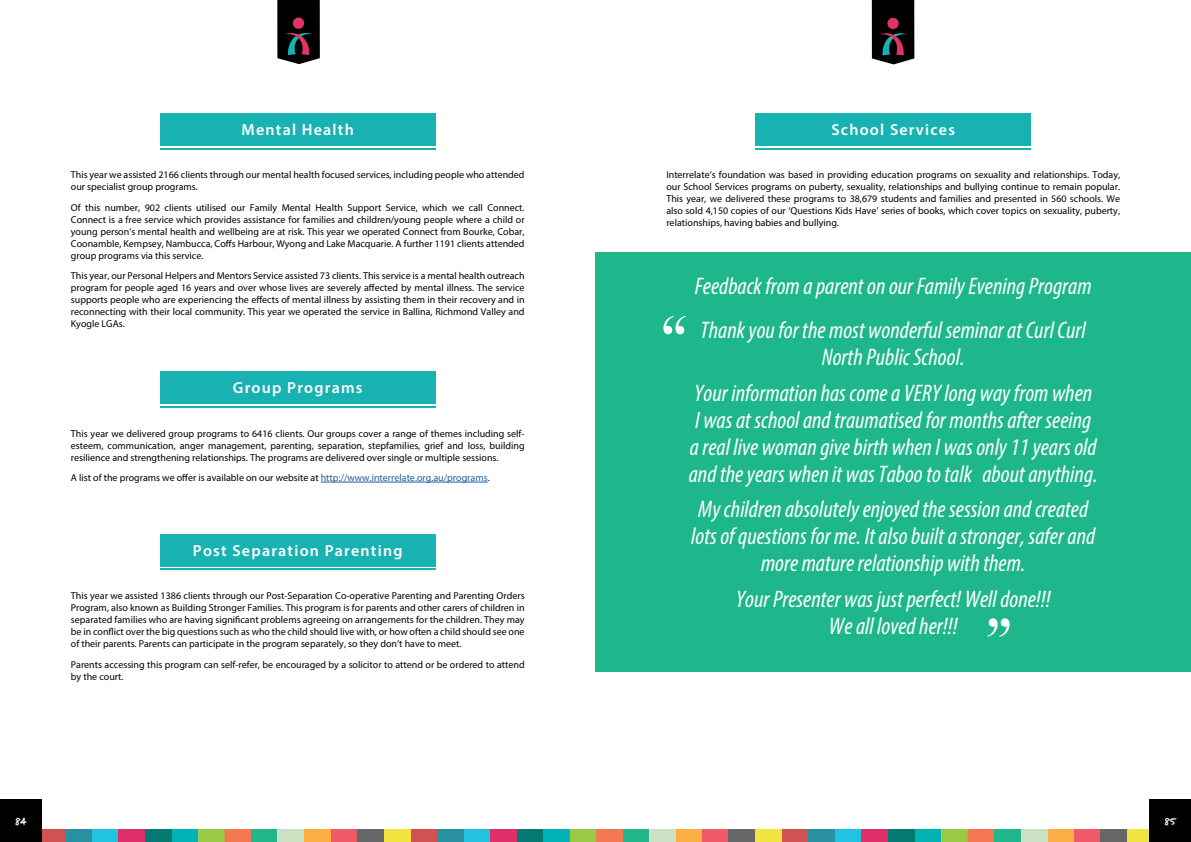
<style>
.page{position:relative;width:1191px;height:842px;background:#fff}
.page>*{position:absolute;margin:0;border:0;box-sizing:border-box;transform-origin:0 0}
.t1{font:72px "Bask Old Face";color:#fff}
.t2{font:italic condensed 24px/27px "Myriad Pro";color:#fff;text-align:center}
.t3{font:600 16px "Myriad Pro";letter-spacing:.075em;color:#fff}
.t4{font:700 12px "Felt Tip Roman";color:#fff}
.t5{font:10px/12px "Myriad Pro";color:#000;text-align:justify}
.s1{color:#215e9e}
</style>
<div class="page">
<div style="left:304px;top:829px;width:27px;height:13px;background:#fbae43"></div>
<div style="left:543px;top:829px;width:27px;height:13px;background:#00b2b3"></div>
<div style="left:331px;top:829px;width:26px;height:13px;background:#f05a68"></div>
<div style="left:570px;top:829px;width:26px;height:13px;background:#99ca43"></div>
<div style="left:251px;top:829px;width:27px;height:13px;background:#22b78b"></div>
<div style="left:517px;top:829px;width:26px;height:13px;background:#047971"></div>
<div style="left:463px;top:829px;width:27px;height:13px;background:#22c2e2"></div>
<div style="left:225px;top:829px;width:26px;height:13px;background:#f37851"></div>
<div style="left:410px;top:829px;width:27px;height:13px;background:#d05253"></div>
<div style="left:357px;top:829px;width:27px;height:13px;background:#666867"></div>
<div style="left:384px;top:829px;width:26px;height:13px;background:#f3e541"></div>
<div style="left:437px;top:829px;width:26px;height:13px;background:#2890a1"></div>
<div style="left:490px;top:829px;width:26px;height:13px;background:#df2e68"></div>
<div style="left:278px;top:829px;width:26px;height:13px;background:#cae2c3"></div>
<div style="left:171px;top:829px;width:27px;height:13px;background:#00b2b3"></div>
<div style="left:198px;top:829px;width:27px;height:13px;background:#99ca43"></div>
<div style="left:145px;top:829px;width:26px;height:13px;background:#047971"></div>
<div style="left:92px;top:829px;width:26px;height:13px;background:#22c2e2"></div>
<div style="left:39px;top:829px;width:26px;height:13px;background:#d05253"></div>
<div style="left:65px;top:829px;width:27px;height:13px;background:#2890a1"></div>
<div style="left:118px;top:829px;width:27px;height:13px;background:#df2e68"></div>
<div style="left:1047px;top:829px;width:26px;height:13px;background:#fbae43"></div>
<div style="left:1073px;top:829px;width:27px;height:13px;background:#f05a68"></div>
<div style="left:994px;top:829px;width:26px;height:13px;background:#22b78b"></div>
<div style="left:967px;top:829px;width:27px;height:13px;background:#f37851"></div>
<div style="left:1100px;top:829px;width:27px;height:13px;background:#666867"></div>
<div style="left:1127px;top:829px;width:26px;height:13px;background:#f3e541"></div>
<div style="left:1020px;top:829px;width:27px;height:13px;background:#cae2c3"></div>
<div style="left:675px;top:829px;width:27px;height:13px;background:#fbae43"></div>
<div style="left:914px;top:829px;width:27px;height:13px;background:#00b2b3"></div>
<div style="left:702px;top:829px;width:26px;height:13px;background:#f05a68"></div>
<div style="left:941px;top:829px;width:26px;height:13px;background:#99ca43"></div>
<div style="left:622px;top:829px;width:27px;height:13px;background:#22b78b"></div>
<div style="left:888px;top:829px;width:26px;height:13px;background:#047971"></div>
<div style="left:835px;top:829px;width:26px;height:13px;background:#22c2e2"></div>
<div style="left:596px;top:829px;width:26px;height:13px;background:#f37851"></div>
<div style="left:782px;top:829px;width:26px;height:13px;background:#d05253"></div>
<div style="left:728px;top:829px;width:27px;height:13px;background:#666867"></div>
<div style="left:755px;top:829px;width:26px;height:13px;background:#f3e541"></div>
<div style="left:808px;top:829px;width:27px;height:13px;background:#2890a1"></div>
<div style="left:861px;top:829px;width:27px;height:13px;background:#df2e68"></div>
<div style="left:649px;top:829px;width:26px;height:13px;background:#cae2c3"></div>
<div style="left:0;top:799px;width:42px;height:43px;background:#000"></div>
<div style="left:1149px;top:799px;width:42px;height:43px;background:#000"></div>
<svg style="left:871px;top:0;width:43px;height:64px"></svg>
<svg style="left:277px;top:0;width:43px;height:64px"></svg>
<div style="left:160px;top:113px;width:275px;height:33px;background:#19b2b3"></div>
<hr style="left:160px;top:148px;width:275px;height:1px;background:#19b2b3">
<div style="left:160px;top:371px;width:275px;height:33px;background:#19b2b3"></div>
<hr style="left:160px;top:406px;width:275px;height:1px;background:#19b2b3">
<hr style="left:321px;top:482px;width:167px;height:1px;background:#215e9e">
<div style="left:160px;top:534px;width:275px;height:32px;background:#19b2b3"></div>
<hr style="left:160px;top:569px;width:275px;height:1px;background:#19b2b3">
<div style="left:755px;top:113px;width:276px;height:33px;background:#19b2b3"></div>
<hr style="left:755px;top:148px;width:276px;height:1px;background:#19b2b3">
<div style="left:595px;top:252px;width:596px;height:420px;background:#1db78b"></div>
<h3 class="t3" style="left:242px;top:120px;width:114px">Mental Health</h3>
<p class="t5" style="left:71px;top:169px;width:455px">This year we assisted 2166 clients through our mental health focused services, including people who attended our specialist group programs.</p>
<p class="t5" style="left:71px;top:201px;width:455px">Of this number, 902 clients utilised our Family Mental Health Support Service, which we call Connect.<br>Connect is a free service which provides assistance for families and children/young people where a child or young person’s mental health and wellbeing are at risk. This year we operated Connect from Bourke, Cobar, Coonamble, Kempsey, Nambucca, Coffs Harbour, Wyong and Lake Macquarie. A further 1191 clients attended group programs via this service.</p>
<p class="t5" style="left:71px;top:270px;width:455px">This year, our Personal Helpers and Mentors Service assisted 73 clients. This service is a mental health outreach program for people aged 16 years and over whose lives are severely affected by mental illness. The service supports people who are experiencing the effects of mental illness by assisting them in their recovery and in reconnecting with their local community. This year we operated the service in Ballina, Richmond Valley and Kyogle LGAs.</p>
<h3 class="t3" style="left:233px;top:378px;width:131px">Group Programs</h3>
<p class="t5" style="left:71px;top:427px;width:455px">This year we delivered group programs to 6416 clients. Our groups cover a range of themes including self&shy;esteem, communication, anger management, parenting, separation, stepfamilies, grief and loss, building resilience and strengthening relationships. The programs are delivered over single or multiple sessions.</p>
<p class="t5" style="left:71px;top:471px;width:420px">A list of the programs we offer is available on our website at <span class="s1">http://www.interrelate.org.au/programs</span>.</p>
<h3 class="t3" style="left:193px;top:540px;width:211px">Post Separation Parenting</h3>
<p class="t5" style="left:71px;top:589px;width:455px">This year we assisted 1386 clients through our Post-Separation Co-operative Parenting and Parenting Orders Program, also known as Building Stronger Families. This program is for parents and other carers of children in separated families who are having significant problems agreeing on arrangements for the children. They may be in conflict over the big questions such as who the child should live with, or how often a child should see one of their parents. Parents can participate in the program separately, so they don’t have to meet.</p>
<p class="t5" style="left:71px;top:658px;width:455px">Parents accessing this program can self-refer, be encouraged by a solicitor to attend or be ordered to attend by the court.</p>
<h3 class="t3" style="left:831px;top:120px;width:125px">School Services</h3>
<p class="t5" style="left:666px;top:169px;width:455px">Interrelate’s foundation was based in providing education programs on sexuality and relationships. Today, our School Services programs on puberty, sexuality, relationships and bullying continue to remain popular.<br>This year, we delivered these programs to 38,679 students and families and presented in 560 schools. We also sold 4,150 copies of our ‘Questions Kids Have’ series of books, which cover topics on sexuality, puberty, relationships, having babies and bullying.</p>
<h2 class="t2" style="left:695px;top:264px;width:398px;line-height:44px;text-align:left">Feedback from a parent on our Family Evening Program<br>Thank you for the most wonderful seminar at Curl Curl</h2>
<h2 class="t2" style="left:694px;top:339px;width:399px;line-height:35.5px">North Public School.<br>Your information has come a VERY long way from when</h2>
<h2 class="t2" style="left:689px;top:406px;width:410px;text-align:left">I was at school and traumatised for months after seeing a real live woman give birth when I was only 11 years old and the years when it was Taboo to talk about anything.</h2>
<h2 class="t2" style="left:691px;top:496px;width:405px">My children absolutely enjoyed the session and created lots of questions for me. It also built a stronger, safer and more mature relationship with them.</h2>
<h2 class="t2" style="left:736px;top:585px;width:316px">Your Presenter was just perfect! Well done!!!<br>We all loved her!!!</h2>
<h1 class="t1" style="left:660px;top:302px;width:31px">“</h1>
<h1 class="t1" style="left:984px;top:604px;width:31px">”</h1>
<p class="t4" style="left:15px;top:813px;width:13px">84</p>
<p class="t4" style="left:1164px;top:813px;width:13px">85</p>
</div>
